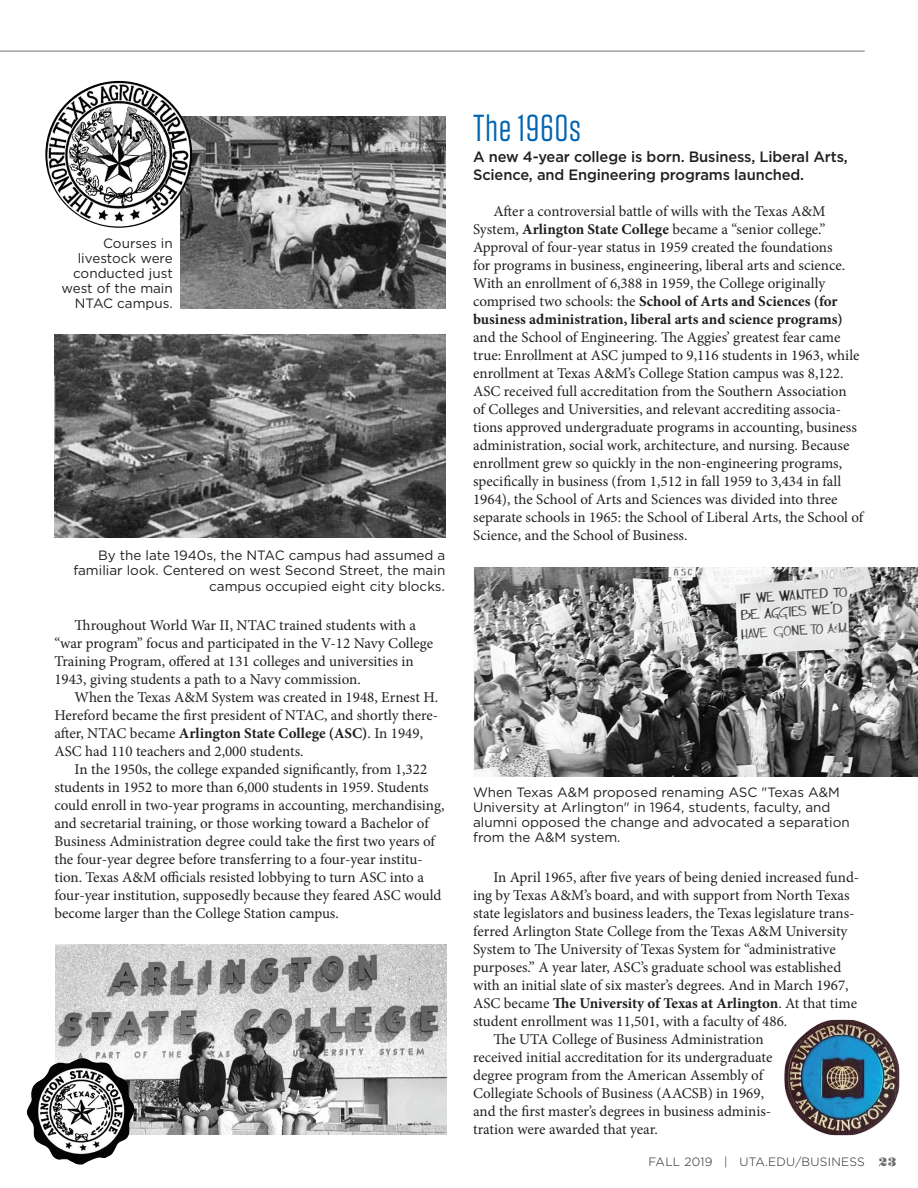
<style>
.page{position:relative;width:918px;height:1188px;background:#fff}
.page>*{position:absolute;margin:0;border:0;box-sizing:border-box;transform-origin:0 0}
.t1{font:37.5px "Tungsten";letter-spacing:.03em;color:#0164b1}
.t2{font:15px/18px "Minion Pro";color:#231f20}
.t3{font:500 15px/18px "Gotham";letter-spacing:-.01em;color:#231f20}
.Body{font:13.5px/15px "Gotham";color:#231f20;text-align:right}
.t4{font:300 12px "Gotham";letter-spacing:.02em;color:#231f20}
.t5{font:12px "Sybarite Small";color:#6c6d70}
.s1{font-size:15px}
.s2{font-weight:700}
</style>
<div class="page">
<hr style="left:0;top:51px;width:865px;height:1px;background:#808285">
<img style="left:473px;top:568px;width:445px;height:209px">
<img style="left:54px;top:335px;width:391px;height:202px">
<img style="left:55px;top:944px;width:391px;height:191px">
<img style="left:784px;top:1020px;width:115px;height:115px">
<img style="left:26px;top:1058px;width:110px;height:107px">
<img style="left:180px;top:117px;width:266px;height:191px">
<img style="left:45px;top:81px;width:147px;height:147px;border-radius:73px">
<p class="Body" style="left:61px;top:235px;width:113px">Courses in livestock were conducted just west of the main<br>NTAC campus.</p>
<p class="Body" style="left:73px;top:547px;width:373px;line-height:15.5px">By the late 1940s, the NTAC campus had assumed a familiar look. Centered on west Second Street, the main campus occupied eight city blocks<span class="s1">.</span></p>
<p class="t2" style="left:54px;top:616px;width:380px;text-indent:20px">Throughout World War II, NTAC trained students with a “war program” focus and participated in the V-12 Navy College Training Program, offered at 131 colleges and universities in 1943, giving students a path to a Navy commission.</p>
<p class="t2" style="left:54px;top:688px;width:385px;text-indent:20px">When the Texas A&amp;M System was created in 1948, Ernest H.<br>Hereford became the first president of NTAC, and shortly there&shy;after, NTAC became <span class="s2">Arlington State College (ASC)</span>. In 1949, ASC had 110 teachers and 2,000 students.</p>
<p class="t2" style="left:54px;top:760px;width:392px;text-indent:20px">In the 1950s, the college expanded significantly, from 1,322 students in 1952 to more than 6,000 students in 1959. Students could enroll in two-year programs in accounting, merchandising, and secretarial training, or those working toward a Bachelor of Business Administration degree could take the first two years of the four-year degree before transferring to a four-year institu&shy;tion. Texas A&amp;M officials resisted lobbying to turn ASC into a four-year institution, supposedly because they feared ASC would become larger than the College Station campus.</p>
<p class="t1" style="left:473px;top:109px;width:109px">The 1960s</p>
<p class="t3" style="left:473px;top:148px;width:376px">A new 4-year college is born. Business, Liberal Arts,<br>Science, and Engineering programs launched.</p>
<p class="t2" style="left:473px;top:202px;width:392px;text-indent:20px">After a controversial battle of wills with the Texas A&amp;M System, <span class="s2">Arlington State College</span> became a “senior college.” Approval of four-year status in 1959 created the foundations<br>for programs in business, engineering, liberal arts and science.<br>With an enrollment of 6,388 in 1959, the College originally comprised two schools: the <span class="s2">School of Arts and Sciences (for business administration, liberal arts and science programs) </span>and the School of Engineering. The Aggies’ greatest fear came true: Enrollment at ASC jumped to 9,116 students in 1963, while enrollment at Texas A&amp;M’s College Station campus was 8,122.<br>ASC received full accreditation from the Southern Association<br>of Colleges and Universities, and relevant accrediting associa&shy;tions approved undergraduate programs in accounting, business administration, social work, architecture, and nursing. Because enrollment grew so quickly in the non-engineering programs, specifically in business (from 1,512 in fall 1959 to 3,434 in fall 1964), the School of Arts and Sciences was divided into three separate schools in 1965: the School of Liberal Arts, the School of Science, and the School of Business.</p>
<p class="Body" style="left:473px;top:784px;width:378px;text-align:left">When Texas A&amp;M proposed renaming ASC "Texas A&amp;M University at Arlington" in 1964, students, faculty, and alumni opposed the change and advocated a separation from the A&amp;M system.</p>
<p class="t2" style="left:473px;top:868px;width:388px;text-indent:20px">In April 1965, after five years of being denied increased fund&shy;ing by Texas A&amp;M’s board, and with support from North Texas state legislators and business leaders, the Texas legislature trans&shy;ferred Arlington State College from the Texas A&amp;M University System to The University of Texas System for “administrative purposes.” A year later, ASC’s graduate school was established with an initial slate of six master’s degrees. And in March 1967, ASC became <span class="s2">The University of Texas at Arlington</span>. At that time student enrollment was 11,501, with a faculty of 486.</p>
<p class="t2" style="left:473px;top:1030px;width:301px;text-indent:20px">The UTA College of Business Administration received initial accreditation for its undergraduate degree program from the American Assembly of Collegiate Schools of Business (AACSB) in 1969, and the first master’s degrees in business adminis&shy;tration were awarded that year.</p>
<p class="t4" style="left:648px;top:1154px;width:218px">FALL 2019 | UTA.EDU/BUSINESS</p>
<p class="t5" style="left:879px;top:1154px;width:19px">23</p>
</div>
